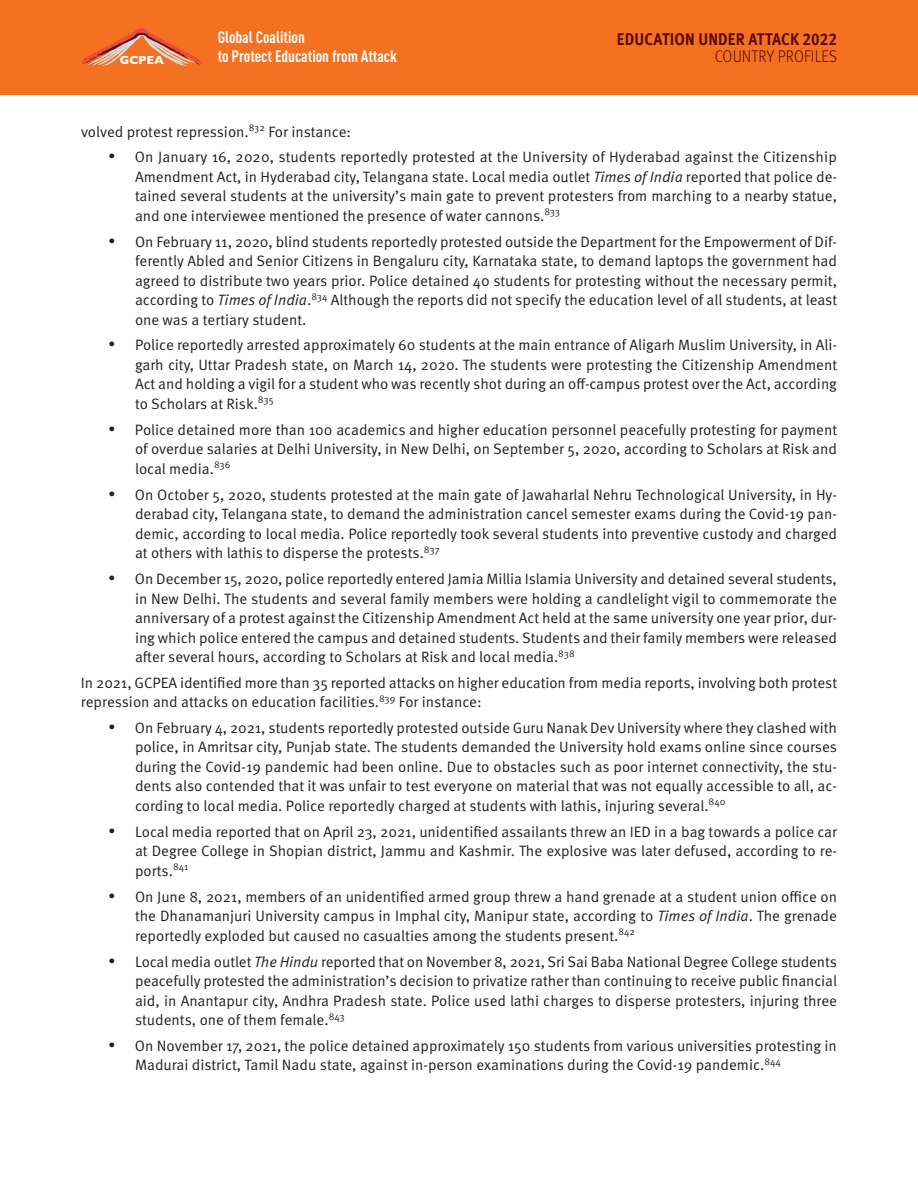
<style>
.page{position:relative;width:918px;height:1188px;background:#fff}
.page>*{position:absolute;margin:0;border:0;box-sizing:border-box;transform-origin:0 0}
.t1{font:700 16.95px "Meta Pro";letter-spacing:.01em;color:#5c090a;scale:.9 1}
.t2{font:300 16.95px "Meta Pro";letter-spacing:.01em;color:#5c090a;scale:.9 1}
.t3{font:700 16.35px/19.4px "DIN Cond";color:#fff}
.t4{font:15px/19.5px "Meta Pro Norm";color:#231f20;text-align:justify}
.t5{font:700 11.85px "Gill Sans";color:#fff}
.s1{font-family:"Meta Pro Norm Ita"}
</style>
<div class="page">
<div style="left:0;top:0;width:918px;height:95px;background:#f37121"></div>
<svg style="left:81px;top:28px;width:121px;height:38px"></svg>
<p class="t3" style="left:218px;top:29px;width:181px">Global Coalition<br>to Protect Education from Attack</p>
<p class="t1" style="left:617px;top:29px;width:246px">EDUCATION UNDER ATTACK 2022</p>
<p class="t5" style="left:120px;top:56px;width:46px">GCPEA</p>
<p class="t2" style="left:715px;top:47px;width:137px">COUNTRY PROFILES</p>
<p class="t4" style="left:81px;top:123px;width:272px">volved protest repression.<sup>832</sup> For instance:</p>
<p class="t4" style="left:135px;top:148px;width:704px;text-indent:-27px">• On January 16, 2020, students reportedly protested at the University of Hyderabad against the Citizenship Amendment Act, in Hyderabad city, Telangana state. Local media outlet <span class="s1">Times of India</span> reported that police de&shy;tained several students at the university’s main gate to prevent protesters from marching to a nearby statue, and one interviewee mentioned the presence of water cannons.<sup>833</sup></p>
<p class="t4" style="left:135px;top:233px;width:704px;text-indent:-27px">• On February 11, 2020, blind students reportedly protested outside the Department for the Empowerment of Dif&shy;ferently Abled and Senior Citizens in Bengaluru city, Karnataka state, to demand laptops the government had agreed to distribute two years prior. Police detained 40 students for protesting without the necessary permit, according to <span class="s1">Times of India</span>.<sup>834</sup> Although the reports did not specify the education level of all students, at least one was a tertiary student.</p>
<p class="t4" style="left:135px;top:337px;width:704px;text-indent:-27px">• Police reportedly arrested approximately 60 students at the main entrance of Aligarh Muslim University, in Ali&shy;garh city, Uttar Pradesh state, on March 14, 2020. The students were protesting the Citizenship Amendment Act and holding a vigil for a student who was recently shot during an off-campus protest over the Act, according to Scholars at Risk.<sup>835</sup></p>
<p class="t4" style="left:135px;top:421px;width:704px;text-indent:-27px">• Police detained more than 100 academics and higher education personnel peacefully protesting for payment of overdue salaries at Delhi University, in New Delhi, on September 5, 2020, according to Scholars at Risk and local media.<sup>836</sup></p>
<p class="t4" style="left:135px;top:486px;width:704px;text-indent:-27px">• On October 5, 2020, students protested at the main gate of Jawaharlal Nehru Technological University, in Hy&shy;derabad city, Telangana state, to demand the administration cancel semester exams during the Covid-19 pan&shy;demic, according to local media. Police reportedly took several students into preventive custody and charged at others with lathis to disperse the protests.<sup>837</sup></p>
<p class="t4" style="left:135px;top:570px;width:704px;text-indent:-27px">• On December 15, 2020, police reportedly entered Jamia Millia Islamia University and detained several students, in New Delhi. The students and several family members were holding a candlelight vigil to commemorate the anniversary of a protest against the Citizenship Amendment Act held at the same university one year prior, dur&shy;ing which police entered the campus and detained students. Students and their family members were released after several hours, according to Scholars at Risk and local media.<sup>838</sup></p>
<p class="t4" style="left:81px;top:674px;width:758px">In 2021, GCPEA identified more than 35 reported attacks on higher education from media reports, involving both protest repression and attacks on education facilities.<sup>839</sup> For instance:</p>
<p class="t4" style="left:135px;top:719px;width:704px;text-indent:-27px">• On February 4, 2021, students reportedly protested outside Guru Nanak Dev University where they clashed with police, in Amritsar city, Punjab state. The students demanded the University hold exams online since courses during the Covid-19 pandemic had been online. Due to obstacles such as poor internet connectivity, the stu&shy;dents also contended that it was unfair to test everyone on material that was not equally accessible to all, ac&shy;cording to local media. Police reportedly charged at students with lathis, injuring several.<sup>840</sup></p>
<p class="t4" style="left:135px;top:823px;width:704px;text-indent:-27px">• Local media reported that on April 23, 2021, unidentified assailants threw an IED in a bag towards a police car at Degree College in Shopian district, Jammu and Kashmir. The explosive was later defused, according to re&shy;ports.<sup>841</sup></p>
<p class="t4" style="left:135px;top:888px;width:704px;text-indent:-27px">• On June 8, 2021, members of an unidentified armed group threw a hand grenade at a student union office on the Dhanamanjuri University campus in Imphal city, Manipur state, according to <span class="s1">Times of India</span>. The grenade reportedly exploded but caused no casualties among the students present.<sup>842</sup></p>
<p class="t4" style="left:135px;top:953px;width:704px;text-indent:-27px">• Local media outlet <span class="s1">The Hindu</span> reported that on November 8, 2021, Sri Sai Baba National Degree College students peacefully protested the administration’s decision to privatize rather than continuing to receive public financial aid, in Anantapur city, Andhra Pradesh state. Police used lathi charges to disperse protesters, injuring three students, one of them female.<sup>843</sup></p>
<p class="t4" style="left:135px;top:1037px;width:703px;text-indent:-27px">• On November 17, 2021, the police detained approximately 150 students from various universities protesting in<br>Madurai district, Tamil Nadu state, against in-person examinations during the Covid-19 pandemic.<sup>844</sup></p>
</div>
